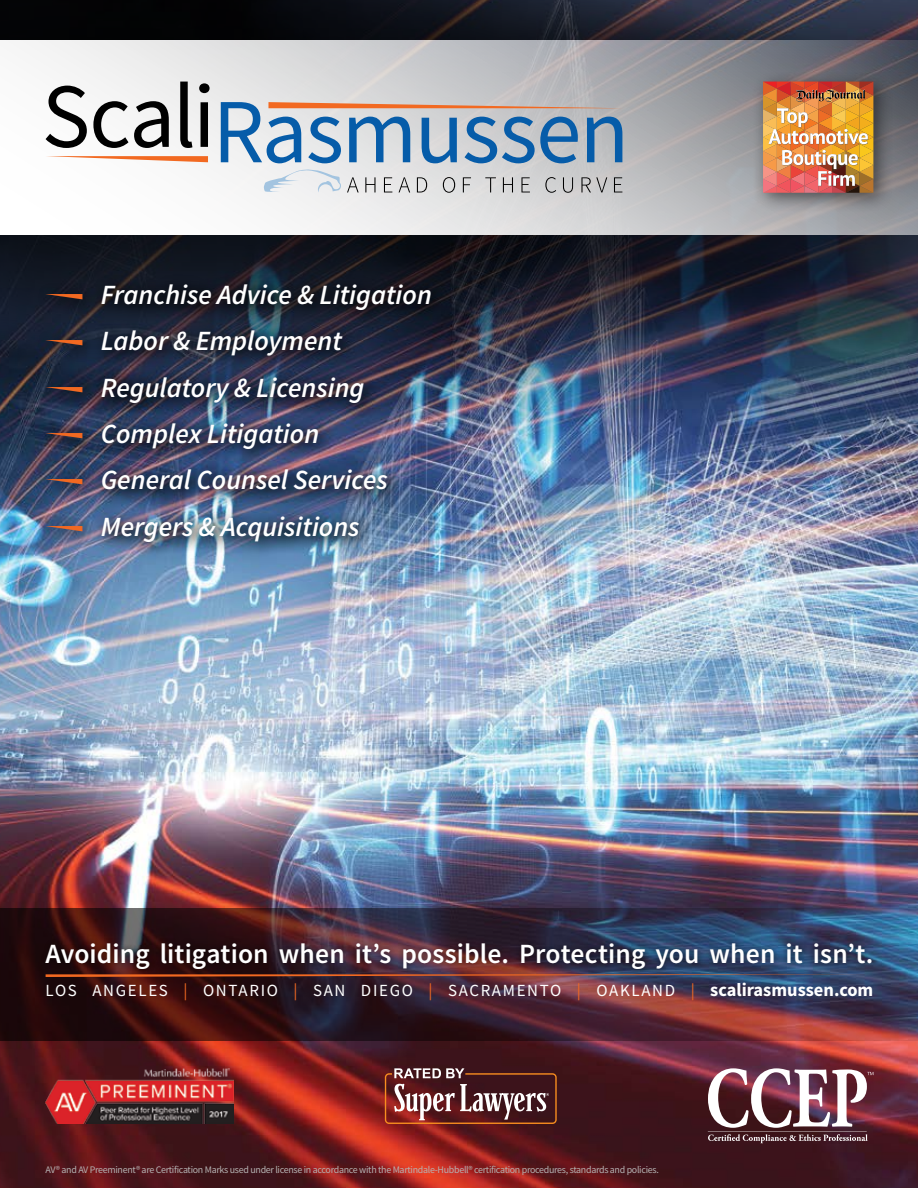
<style>
.page{position:relative;width:918px;height:1188px;background:#fff}
.page>*{position:absolute;margin:0;border:0;box-sizing:border-box;transform-origin:0 0}
.t1{font:italic 600 27.75px "Source Sans Pro";color:#fff}
.t2{font:600 27.75px "Source Sans Pro";letter-spacing:.005em;color:#fff}
.t3{font:16.95px "Source Sans Pro";letter-spacing:.1em;color:#fff}
.t4{font:10.05px "Source Sans Pro";letter-spacing:-.03em;color:#b5b2b2}
.s1{color:#f26921}
.s2{font-weight:700;font-size:18.6px}
</style>
<div class="page">
<img style="left:0;top:472px;width:918px;height:716px">
<div style="left:0;top:0;width:918px;height:472px;background:#000;opacity:.75"></div>
<svg style="left:0;top:0;width:918px;height:40px;background:#181922"></svg>
<svg style="left:0;top:40px;width:918px;height:194px"></svg>
<img style="left:0;top:909px;width:918px;height:132px">
<div style="left:40px;top:937px;width:837px;height:39px;background:#000;opacity:.6"></div>
<svg style="left:46px;top:974px;width:827px;height:3px;background:#8e503e"></svg>
<div style="left:36px;top:273px;width:412px;height:286px;background:#000;opacity:.75"></div>
<div style="left:752px;top:71px;width:142px;height:142px;background:#000;opacity:.5"></div>
<img style="left:763px;top:82px;width:110px;height:111px">
<svg style="left:46px;top:82px;width:164px;height:66px"></svg>
<svg style="left:46px;top:156px;width:162px;height:6px"></svg>
<svg style="left:221px;top:102px;width:401px;height:91px;background:#acb9c8"></svg>
<svg style="left:708px;top:1068px;width:165px;height:75px"></svg>
<img style="left:46px;top:1068px;width:188px;height:56px">
<svg style="left:385px;top:1068px;width:172px;height:56px;background:#764644"></svg>
<h1 class="t1" style="left:46px;top:277px;width:388px"><span class="s1">•</span> Franchise Advice &amp; Litigation</h1>
<h1 class="t1" style="left:46px;top:323px;width:298px"><span class="s1">•</span> Labor &amp; Employment</h1>
<h1 class="t1" style="left:46px;top:369px;width:320px"><span class="s1">•</span> Regulatory &amp; Licensing</h1>
<h1 class="t1" style="left:46px;top:416px;width:275px"><span class="s1">•</span> Complex Litigation</h1>
<h1 class="t1" style="left:46px;top:462px;width:344px"><span class="s1">•</span> General Counsel Services</h1>
<h1 class="t1" style="left:46px;top:508px;width:316px"><span class="s1">•</span> Mergers &amp; Acquisitions</h1>
<h1 class="t2" style="left:46px;top:936px;width:829px">Avoiding litigation when it’s possible. Protecting you when it isn’t.</h1>
<h2 class="t3" style="left:46px;top:980px;width:829px">LOS ANGELES <span class="s1">|</span> ONTARIO <span class="s1">|</span> SAN DIEGO <span class="s1">|</span> SACRAMENTO <span class="s1">|</span> OAKLAND <span class="s1">|</span> <span class="s2">scalirasmussen.com</span></h2>
<p class="t4" style="left:46px;top:1163px;width:615px">AV® and AV Preeminent® are Certification Marks used under license in accordance with the Martindale-Hubbell® certification procedures, standards and policies.</p>
</div>
